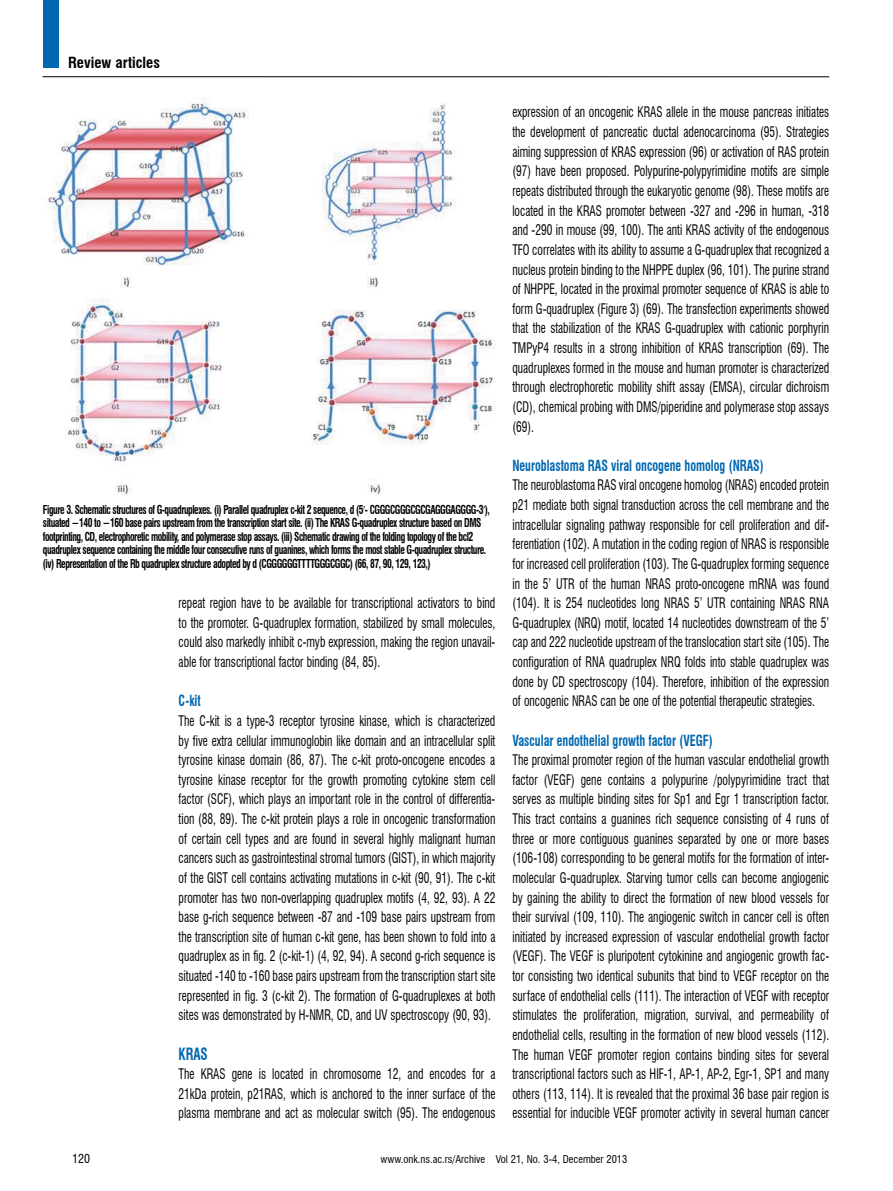
<style>
.page{position:relative;width:893px;height:1191px;background:#fff}
.page>*{position:absolute;margin:0;border:0;box-sizing:border-box;transform-origin:0 0}
.t1{font:700 condensed 16.5px "Swiss 721 BT";color:#0067b1;scale:.8 1}
.t2{font:700 condensed 15px "Swiss 721 BT";color:#0067b1;scale:.8 1}
.t3{font:700 condensed 15px "Swiss 721 BT";color:#000}
.t4{font:condensed 14.25px/19.6px "Swiss 721 BT";color:#000;text-align:justify;scale:.8 1}
.t5{font:700 condensed 12px/13.5px "Swiss 721 BT";letter-spacing:-.05em;color:#000;scale:.8 1}
.t6{font:condensed 12px "Swiss 721 BT";color:#000}
.t7{font:condensed 10.5px "Swiss 721 BT";color:#000}
</style>
<div class="page">
<div style="left:43px;top:0;width:16px;height:67px;background:#0067b1"></div>
<hr style="left:43px;top:76px;width:786px;height:1px;background:#000">
<img style="left:48px;top:101px;width:447px;height:394px">
<p class="t3" style="left:68px;top:53px;width:93px">Review articles</p>
<p class="t5" style="left:43px;top:502px;width:560px">Figure 3. Schematic structures of G-quadruplexes. (i) Parallel quadruplex c-kit 2 sequence, d (5 - CGGGCGGGCGCGAGGGAGGGG-3 ), situated −140 to −160 base pairs upstream from the transcription start site. (ii) The KRAS G-quadruplex structure based on DMS footprinting, CD, electrophoretic mobility, and polymerase stop assays. (iii) Schematic drawing of the folding topology of the bcl2 quadruplex sequence containing the middle four consecutive runs of guanines, which forms the most stable G-quadruplex structure. (iv) Representation of the Rb quadruplex structure adopted by d (CGGGGGGTTTTGGGCGGC) (66, 87, 90, 129, 123,)</p>
<p class="t4" style="left:179px;top:593px;width:397px">repeat region have to be available for transcriptional activators to bind to the promoter. G-quadruplex formation, stabilized by small molecules, could also markedly inhibit c-myb expression, making the region unavail&shy;able for transcriptional factor binding (84, 85).</p>
<p class="t2" style="left:179px;top:692px;width:29px">C-kit</p>
<p class="t4" style="left:179px;top:711px;width:398px">The C-kit is a type-3 receptor tyrosine kinase, which is characterized by five extra cellular immunoglobin like domain and an intracellular split tyrosine kinase domain (86, 87). The c-kit proto-oncogene encodes a tyrosine kinase receptor for the growth promoting cytokine stem cell factor (SCF), which plays an important role in the control of differentia&shy;tion (88, 89). The c-kit protein plays a role in oncogenic transformation of certain cell types and are found in several highly malignant human cancers such as gastrointestinal stromal tumors (GIST), in which majority of the GIST cell contains activating mutations in c-kit (90, 91). The c-kit promoter has two non-overlapping quadruplex motifs (4, 92, 93). A 22 base g-rich sequence between -87 and -109 base pairs upstream from the transcription site of human c-kit gene, has been shown to fold into a quadruplex as in fig. 2 (c-kit-1) (4, 92, 94). A second g-rich sequence is situated -140 to -160 base pairs upstream from the transcription start site represented in fig. 3 (c-kit 2). The formation of G-quadruplexes at both sites was demonstrated by H-NMR, CD, and UV spectroscopy (90, 93).</p>
<p class="t1" style="left:179px;top:1043px;width:38px">KRAS</p>
<p class="t4" style="left:179px;top:1064px;width:398px">The KRAS gene is located in chromosome 12, and encodes for a 21kDa protein, p21RAS, which is anchored to the inner surface of the plasma membrane and act as molecular switch (95). The endogenous</p>
<p class="t4" style="left:512px;top:102px;width:397px">expression of an oncogenic KRAS allele in the mouse pancreas initiates the development of pancreatic ductal adenocarcinoma (95). Strategies aiming suppression of KRAS expression (96) or activation of RAS protein (97) have been proposed. Polypurine-polypyrimidine motifs are simple repeats distributed through the eukaryotic genome (98). These motifs are located in the KRAS promoter between -327 and -296 in human, -318 and -290 in mouse (99, 100). The anti KRAS activity of the endogenous TFO correlates with its ability to assume a G-quadruplex that recognized a nucleus protein binding to the NHPPE duplex (96, 101). The purine strand of NHPPE, located in the proximal promoter sequence of KRAS is able to form G-quadruplex (Figure 3) (69). The transfection experiments showed that the stabilization of the KRAS G-quadruplex with cationic porphyrin TMPyP4 results in a strong inhibition of KRAS transcription (69). The quadruplexes formed in the mouse and human promoter is characterized through electrophoretic mobility shift assay (EMSA), circular dichroism (CD), chemical probing with DMS/piperidine and polymerase stop assays (69).</p>
<p class="t2" style="left:512px;top:456px;width:316px">Neuroblastoma RAS viral oncogene homolog (NRAS)</p>
<p class="t4" style="left:512px;top:475px;width:397px">The neuroblastoma RAS viral oncogene homolog (NRAS) encoded protein p21 mediate both signal transduction across the cell membrane and the intracellular signaling pathway responsible for cell proliferation and dif&shy;ferentiation (102). A mutation in the coding region of NRAS is responsible for increased cell proliferation (103). The G-quadruplex forming sequence in the 5’ UTR of the human NRAS proto-oncogene mRNA was found (104). It is 254 nucleotides long NRAS 5’ UTR containing NRAS RNA G-quadruplex (NRQ) motif, located 14 nucleotides downstream of the 5’ cap and 222 nucleotide upstream of the translocation start site (105). The configuration of RNA quadruplex NRQ folds into stable quadruplex was done by CD spectroscopy (104). Therefore, inhibition of the expression of oncogenic NRAS can be one of the potential therapeutic strategies.</p>
<p class="t2" style="left:512px;top:731px;width:252px">Vascular endothelial growth factor (VEGF)</p>
<p class="t4" style="left:512px;top:750px;width:398px">The proximal promoter region of the human vascular endothelial growth factor (VEGF) gene contains a polypurine /polypyrimidine tract that serves as multiple binding sites for Sp1 and Egr 1 transcription factor.<br>This tract contains a guanines rich sequence consisting of 4 runs of three or more contiguous guanines separated by one or more bases (106-108) corresponding to be general motifs for the formation of inter&shy;molecular G-quadruplex. Starving tumor cells can become angiogenic by gaining the ability to direct the formation of new blood vessels for their survival (109, 110). The angiogenic switch in cancer cell is often initiated by increased expression of vascular endothelial growth factor (VEGF). The VEGF is pluripotent cytokinine and angiogenic growth fac&shy;tor consisting two identical subunits that bind to VEGF receptor on the surface of endothelial cells (111). The interaction of VEGF with receptor stimulates the proliferation, migration, survival, and permeability of endothelial cells, resulting in the formation of new blood vessels (112).<br>The human VEGF promoter region contains binding sites for several transcriptional factors such as HIF-1, AP-1, AP-2, Egr-1, SP1 and many others (113, 114). It is revealed that the proximal 36 base pair region is essential for inducible VEGF promoter activity in several human cancer</p>
<p class="t6" style="left:72px;top:1151px;width:19px">120</p>
<p class="t7" style="left:380px;top:1153px;width:248px">www.onk.ns.ac.rs/Archive Vol 21, No. 3-4, December 2013</p>
</div>
